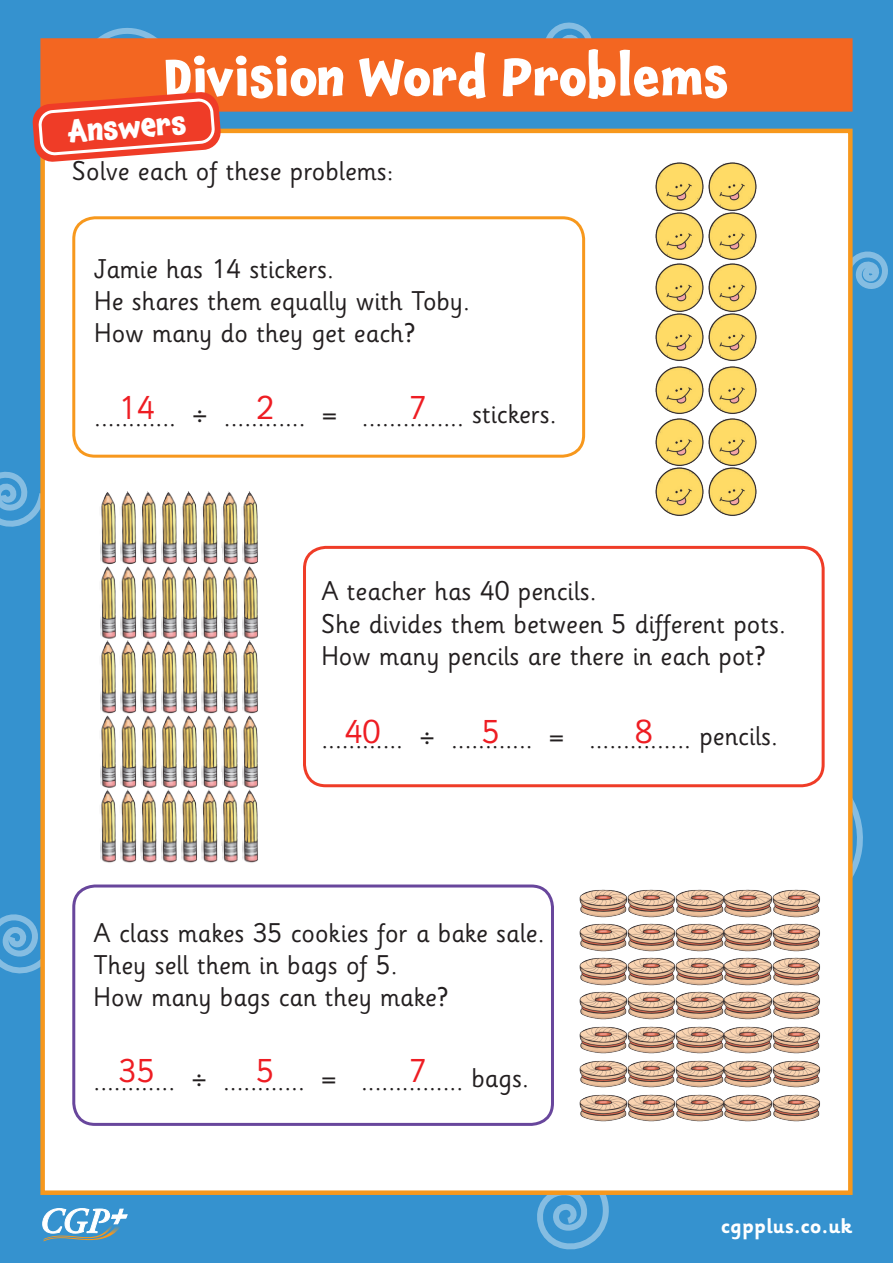
<style>
.page{position:relative;width:893px;height:1263px;background:#3592cf}
.page>*{position:absolute;margin:0;border:0;box-sizing:border-box;transform-origin:0 0}
.t1{font:700 52.5px "Chaloops";color:#fff}
.t2{font:33px "Sassoon Infant Std";color:#ee1d23}
.t3{font:700 30.3px "Chaloops";color:#fff}
.t4{font:27px/32.4px "Sassoon Infant Std";color:#231f20}
.t5{font:700 21.15px "Sassoon Infant Std";color:#fff}
</style>
<div class="page">
<svg style="left:43px;top:1208px;width:84px;height:33px"></svg>
<svg style="left:537px;top:1195px;width:72px;height:55px"></svg>
<svg style="left:546px;top:22px;width:45px;height:16px"></svg>
<svg style="left:0;top:914px;width:40px;height:60px"></svg>
<svg style="left:853px;top:800px;width:10px;height:76px"></svg>
<svg style="left:0;top:471px;width:40px;height:56px"></svg>
<svg style="left:853px;top:251px;width:35px;height:38px"></svg>
<div style="left:40px;top:129px;width:813px;height:1066px;background:#fff;border:4px solid #f7981d"></div>
<div style="left:41px;top:39px;width:811px;height:72px;background:#f36621"></div>
<div style="left:40px;top:38px;width:813px;height:74px;border:2px solid #f36621"></div>
<div style="left:72px;top:216px;width:513px;height:242px;border:3px solid #f7981d;border-radius:21px"></div>
<div style="left:303px;top:546px;width:522px;height:241px;border:3px solid #ef3c27;border-radius:21px"></div>
<div style="left:72px;top:884px;width:482px;height:242px;border:3px solid #68469c;border-radius:21px"></div>
<img style="left:655px;top:162px;width:49px;height:98px">
<img style="left:655px;top:263px;width:49px;height:98px">
<img style="left:655px;top:418px;width:49px;height:98px">
<img style="left:655px;top:366px;width:49px;height:48px">
<img style="left:708px;top:162px;width:49px;height:98px">
<img style="left:708px;top:263px;width:49px;height:98px">
<img style="left:708px;top:418px;width:49px;height:98px">
<img style="left:708px;top:366px;width:49px;height:48px">
<img style="left:100px;top:492px;width:16px;height:371px">
<img style="left:120px;top:491px;width:17px;height:372px">
<img style="left:140px;top:491px;width:17px;height:372px">
<img style="left:161px;top:491px;width:16px;height:372px">
<img style="left:181px;top:491px;width:16px;height:372px">
<img style="left:201px;top:491px;width:17px;height:372px">
<img style="left:221px;top:491px;width:17px;height:372px">
<img style="left:242px;top:491px;width:16px;height:372px">
<img style="left:579px;top:890px;width:241px;height:27px">
<img style="left:579px;top:924px;width:241px;height:27px">
<img style="left:579px;top:958px;width:241px;height:27px">
<img style="left:579px;top:992px;width:241px;height:27px">
<img style="left:579px;top:1026px;width:241px;height:28px">
<img style="left:579px;top:1060px;width:241px;height:28px">
<img style="left:579px;top:1094px;width:241px;height:28px">
<svg style="left:32px;top:28px;width:189px;height:134px"></svg>
<h1 class="t1" style="left:164px;top:34px;width:566px">Division Word Problems</h1>
<p class="t3" style="left:67px;top:114px;width:120px;rotate:-5deg">Answers</p>
<p class="t4" style="left:72px;top:156px;width:323px">Solve each of these problems:</p>
<p class="t4" style="left:94px;top:253px;width:377px">Jamie has 14 stickers.<br>He shares them equally with Toby.<br>How many do they get each?</p>
<p class="t2" style="left:119px;top:388px;width:38px">14</p>
<p class="t2" style="left:256px;top:388px;width:20px">2</p>
<p class="t2" style="left:409px;top:388px;width:20px">7</p>
<p class="t4" style="left:94px;top:401px;width:464px">............ ÷ ............ = ............... stickers.</p>
<p class="t4" style="left:321px;top:575px;width:466px">A teacher has 40 pencils.<br>She divides them between 5 different pots.<br>How many pencils are there in each pot?</p>
<p class="t2" style="left:344px;top:712px;width:38px">40</p>
<p class="t2" style="left:482px;top:712px;width:20px">5</p>
<p class="t2" style="left:635px;top:712px;width:20px">8</p>
<p class="t4" style="left:321px;top:723px;width:458px">............ ÷ ............ = ............... pencils.</p>
<p class="t4" style="left:94px;top:917px;width:452px">A class makes 35 cookies for a bake sale.<br>They sell them in bags of 5.<br>How many bags can they make?</p>
<p class="t2" style="left:119px;top:1051px;width:38px">35</p>
<p class="t2" style="left:256px;top:1051px;width:20px">5</p>
<p class="t2" style="left:409px;top:1051px;width:20px">7</p>
<p class="t4" style="left:94px;top:1065px;width:437px">............ ÷ ............ = ............... bags.</p>
<p class="t5" style="left:721px;top:1213px;width:133px">cgpplus.co.uk</p>
</div>
